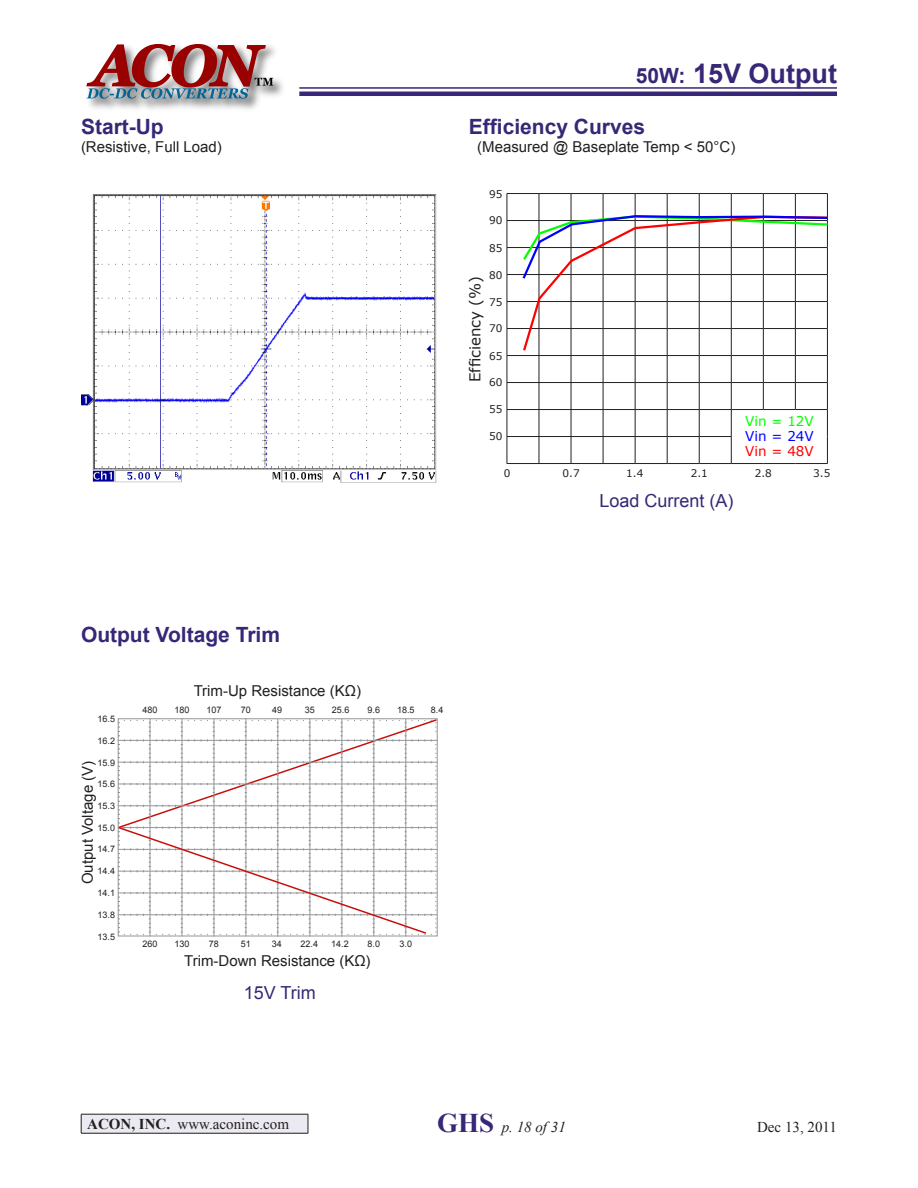
<style>
.page{position:relative;width:918px;height:1188px;background:#fff}
.page>*{position:absolute;margin:0;border:0;box-sizing:border-box;transform-origin:0 0}
.t1{font:700 27px "Arial";color:#372776}
.t2{font:700 21px "Arial";color:#372776}
.t3{font:18px "Arial";color:#372776}
.t4{font:15px "Arial";color:#231f20}
.t5{font:15px "Times New Roman";color:#231f20}
.t6{font:15px "Verdana";color:#231f20}
.t7{font:italic 15px "Times New Roman";color:#231f20}
.t8{font:700 15px "Times New Roman";color:#231f20}
.t9{font:13.5px "Verdana";color:#0f0}
.t10{font:13.5px "Verdana";color:#f00}
.t11{font:13.5px "Verdana";color:#00f}
.t12{font:10.5px "Verdana";color:#231f20}
.t13{font:9px "Arial";color:#231f20}
.s1{font-size:21px}
.s2{font-weight:700;font-style:normal;font-size:27px;color:#372776}
</style>
<div class="page">
<hr style="left:299px;top:92px;width:538px;height:4px;background:#372776">
<hr style="left:299px;top:87px;width:538px;height:2px;background:#372776">
<img style="left:89px;top:48px;width:186px;height:61px">
<img style="left:249px;top:72px;width:34px;height:29px">
<svg style="left:86px;top:45px;width:187px;height:54px"></svg>
<div style="left:81px;top:1114px;width:227px;height:19px;background:#ebe9f1"></div>
<hr style="left:81px;top:1114px;width:227px;height:1px;background:#231f20">
<svg style="left:81px;top:1114px;width:1px;height:19px"></svg>
<svg style="left:308px;top:1114px;width:1px;height:19px"></svg>
<hr style="left:81px;top:1133px;width:227px;height:1px;background:#231f20">
<hr style="left:507px;top:193px;width:32px;height:1px;background:#231f20">
<hr style="left:539px;top:193px;width:32px;height:1px;background:#231f20">
<hr style="left:571px;top:193px;width:32px;height:1px;background:#231f20">
<hr style="left:603px;top:193px;width:32px;height:1px;background:#231f20">
<hr style="left:635px;top:193px;width:32px;height:1px;background:#231f20">
<hr style="left:667px;top:193px;width:32px;height:1px;background:#231f20">
<hr style="left:699px;top:193px;width:32px;height:1px;background:#231f20">
<hr style="left:731px;top:193px;width:32px;height:1px;background:#231f20">
<hr style="left:763px;top:193px;width:32px;height:1px;background:#231f20">
<hr style="left:795px;top:193px;width:33px;height:1px;background:#231f20">
<hr style="left:507px;top:220px;width:32px;height:1px;background:#231f20">
<hr style="left:507px;top:247px;width:32px;height:1px;background:#231f20">
<hr style="left:507px;top:274px;width:32px;height:1px;background:#231f20">
<hr style="left:507px;top:301px;width:32px;height:1px;background:#231f20">
<hr style="left:507px;top:328px;width:32px;height:1px;background:#231f20">
<hr style="left:507px;top:355px;width:32px;height:1px;background:#231f20">
<hr style="left:507px;top:382px;width:32px;height:1px;background:#231f20">
<hr style="left:507px;top:409px;width:32px;height:1px;background:#231f20">
<hr style="left:507px;top:436px;width:32px;height:1px;background:#231f20">
<svg style="left:507px;top:194px;width:1px;height:269px"></svg>
<hr style="left:507px;top:463px;width:32px;height:1px;background:#231f20">
<hr style="left:539px;top:463px;width:32px;height:1px;background:#231f20">
<hr style="left:571px;top:463px;width:32px;height:1px;background:#231f20">
<hr style="left:603px;top:463px;width:32px;height:1px;background:#231f20">
<hr style="left:635px;top:463px;width:32px;height:1px;background:#231f20">
<hr style="left:667px;top:463px;width:32px;height:1px;background:#231f20">
<hr style="left:699px;top:463px;width:32px;height:1px;background:#231f20">
<hr style="left:731px;top:463px;width:32px;height:1px;background:#231f20">
<hr style="left:763px;top:463px;width:32px;height:1px;background:#231f20">
<hr style="left:795px;top:463px;width:33px;height:1px;background:#231f20">
<svg style="left:522px;top:194px;width:306px;height:269px"></svg>
<img style="left:81px;top:194px;width:356px;height:289px">
<hr style="left:150px;top:718px;width:1px;height:218px;background:#939598">
<hr style="left:182px;top:718px;width:1px;height:218px;background:#939598">
<hr style="left:214px;top:718px;width:1px;height:218px;background:#939598">
<hr style="left:246px;top:718px;width:1px;height:218px;background:#939598">
<hr style="left:278px;top:719px;width:1px;height:218px;background:#939598">
<hr style="left:310px;top:718px;width:1px;height:218px;background:#939598">
<hr style="left:342px;top:718px;width:1px;height:218px;background:#939598">
<hr style="left:374px;top:718px;width:1px;height:218px;background:#939598">
<hr style="left:406px;top:718px;width:1px;height:218px;background:#939598">
<svg style="left:117px;top:718px;width:321px;height:217px"></svg>
<p class="t2" style="left:81px;top:113px;width:84px">Start-Up</p>
<p class="t4" style="left:81px;top:137px;width:142px">(Resistive, Full Load)</p>
<p class="t1" style="left:636px;top:56px;width:203px"><span class="s1">50W:</span> 15V Output</p>
<p class="t2" style="left:469px;top:113px;width:178px">Efficiency Curves</p>
<p class="t4" style="left:477px;top:137px;width:260px">(Measured @ Baseplate Temp &lt; 50°C)</p>
<p class="t12" style="left:489px;top:188px;width:15px">95</p>
<p class="t12" style="left:489px;top:214px;width:15px">90</p>
<p class="t12" style="left:489px;top:241px;width:15px">85</p>
<p class="t12" style="left:489px;top:268px;width:15px">80</p>
<p class="t12" style="left:489px;top:296px;width:15px">75</p>
<p class="t12" style="left:489px;top:321px;width:15px">70</p>
<p class="t12" style="left:489px;top:350px;width:15px">65</p>
<p class="t12" style="left:489px;top:375px;width:15px">60</p>
<p class="t6" style="left:465px;top:382px;width:108px;rotate:-90deg">Efficiency (%)</p>
<p class="t12" style="left:489px;top:402px;width:15px">55</p>
<p class="t12" style="left:489px;top:429px;width:15px">50</p>
<p class="t9" style="left:745px;top:413px;width:70px">Vin = 12V</p>
<p class="t10" style="left:745px;top:443px;width:70px">Vin = 48V</p>
<p class="t11" style="left:745px;top:428px;width:70px">Vin = 24V</p>
<p class="t12" style="left:504px;top:466px;width:8px">0</p>
<p class="t12" style="left:563px;top:467px;width:19px">0.7</p>
<p class="t12" style="left:626px;top:467px;width:19px">1.4</p>
<p class="t12" style="left:691px;top:467px;width:19px">2.1</p>
<p class="t12" style="left:755px;top:466px;width:19px">2.8</p>
<p class="t12" style="left:813px;top:467px;width:19px">3.5</p>
<p class="t3" style="left:600px;top:489px;width:136px">Load Current (A)</p>
<p class="t2" style="left:81px;top:620px;width:201px">Output Voltage Trim</p>
<p class="t4" style="left:194px;top:681px;width:169px">Trim-Up Resistance (KΩ)</p>
<p class="t13" style="left:98px;top:713px;width:19px">16.5</p>
<p class="t13" style="left:98px;top:735px;width:19px">16.2</p>
<p class="t13" style="left:98px;top:756px;width:19px">15.9</p>
<p class="t4" style="left:78px;top:884px;width:125px;rotate:-90deg">Output Voltage (V)</p>
<p class="t13" style="left:98px;top:778px;width:19px">15.6</p>
<p class="t13" style="left:98px;top:800px;width:19px">15.3</p>
<p class="t13" style="left:98px;top:822px;width:19px">15.0</p>
<p class="t13" style="left:98px;top:843px;width:19px">14.7</p>
<p class="t13" style="left:98px;top:865px;width:19px">14.4</p>
<p class="t13" style="left:98px;top:887px;width:19px">14.1</p>
<p class="t13" style="left:98px;top:909px;width:19px">13.8</p>
<p class="t13" style="left:98px;top:931px;width:19px">13.5</p>
<p class="t13" style="left:142px;top:704px;width:17px">480</p>
<p class="t13" style="left:174px;top:704px;width:17px">180</p>
<p class="t13" style="left:206px;top:704px;width:17px">107</p>
<p class="t13" style="left:241px;top:704px;width:12px">70</p>
<p class="t13" style="left:272px;top:704px;width:12px">49</p>
<p class="t13" style="left:305px;top:704px;width:12px">35</p>
<p class="t13" style="left:332px;top:704px;width:19px">25.6</p>
<p class="t13" style="left:368px;top:704px;width:14px">9.6</p>
<p class="t13" style="left:397px;top:704px;width:19px">18.5</p>
<p class="t13" style="left:431px;top:704px;width:14px">8.4</p>
<p class="t13" style="left:142px;top:938px;width:17px">260</p>
<p class="t13" style="left:174px;top:938px;width:17px">130</p>
<p class="t13" style="left:209px;top:938px;width:12px">78</p>
<p class="t13" style="left:241px;top:938px;width:12px">51</p>
<p class="t13" style="left:272px;top:938px;width:12px">34</p>
<p class="t13" style="left:301px;top:938px;width:19px">22.4</p>
<p class="t13" style="left:331px;top:938px;width:19px">14.2</p>
<p class="t13" style="left:368px;top:938px;width:14px">8.0</p>
<p class="t13" style="left:400px;top:938px;width:14px">3.0</p>
<p class="t4" style="left:184px;top:951px;width:188px">Trim-Down Resistance (KΩ)</p>
<p class="t3" style="left:244px;top:981px;width:74px">15V Trim</p>
<p class="t8" style="left:87px;top:1114px;width:84px">ACON, INC.</p>
<p class="t7" style="left:437px;top:1117px;width:130px"><span class="s2">GHS</span> p. 18 of 31</p>
<p class="t5" style="left:757px;top:1117px;width:81px">Dec 13, 2011</p>
<p class="t5" style="left:178px;top:1114px;width:113px">www.aconinc.com</p>
</div>
